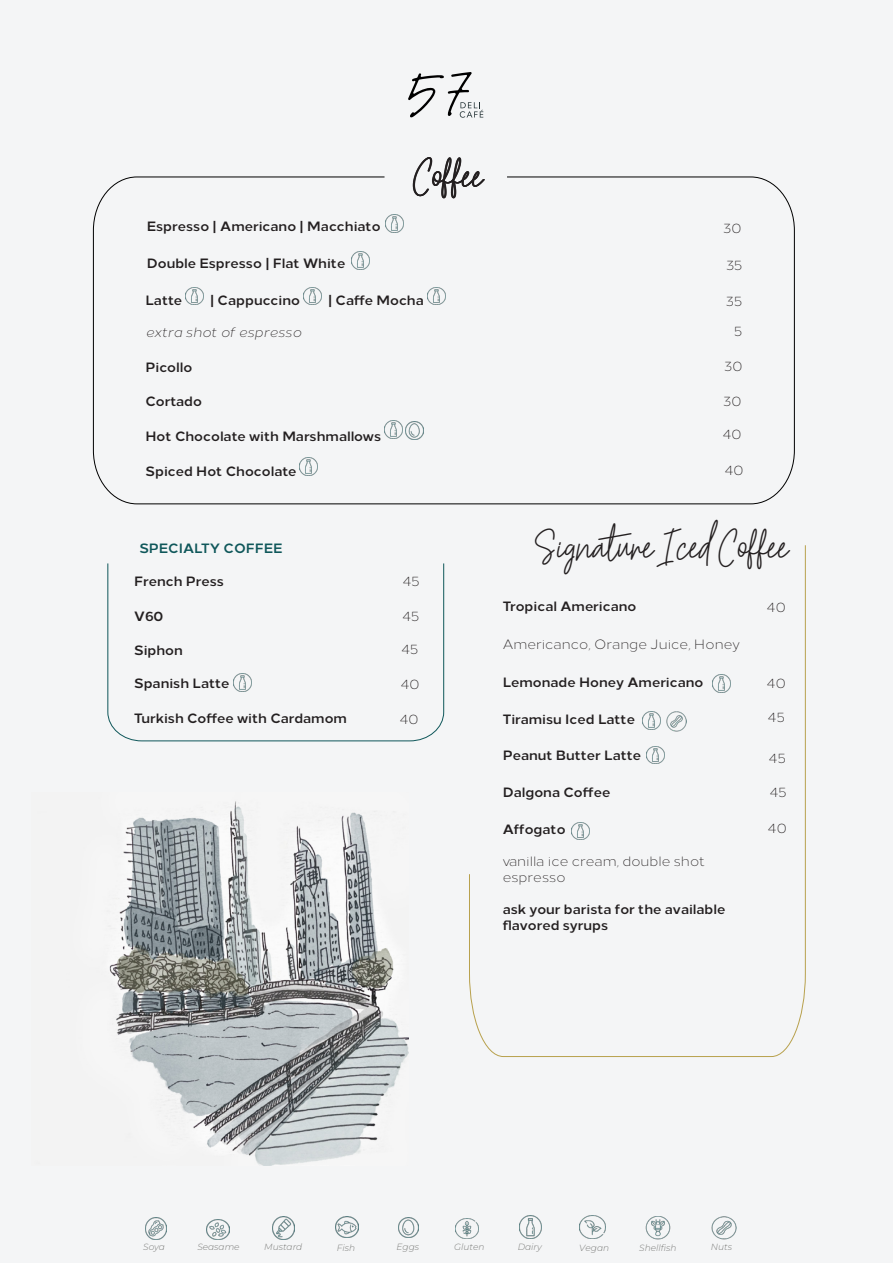
<style>
.page{position:relative;width:893px;height:1263px;background:#f4f5f6}
.page>*{position:absolute;margin:0;border:0;box-sizing:border-box;transform-origin:0 0}
.t1{font:45px "Hesterica";color:#231f20}
.t2{font:700 13.5px/15.8px "Loew";color:#231f20}
.t3{font:300 13.5px/15.6px "Loew";color:#231f20}
.t4{font:italic 300 13.5px "Loew";color:#231f20}
.t5{font:700 13.5px "Loew";color:#0f575a}
.t6{font:italic 300 9px "Montserrat";color:#7d7e7c}
</style>
<div class="page">
<svg style="left:408px;top:72px;width:75px;height:46px"></svg>
<svg style="left:93px;top:177px;width:702px;height:327px"></svg>
<svg style="left:107px;top:563px;width:337px;height:178px"></svg>
<svg style="left:469px;top:545px;width:337px;height:512px"></svg>
<img style="left:109px;top:801px;width:299px;height:364px">
<img style="left:406px;top:421px;width:18px;height:18px">
<img style="left:455px;top:1218px;width:23px;height:20px">
<img style="left:520px;top:1216px;width:22px;height:22px">
<img style="left:580px;top:1216px;width:25px;height:22px">
<img style="left:645px;top:1217px;width:25px;height:22px">
<img style="left:712px;top:1217px;width:24px;height:22px">
<img style="left:398px;top:1217px;width:21px;height:21px">
<img style="left:335px;top:1217px;width:23px;height:21px">
<img style="left:272px;top:1217px;width:23px;height:22px">
<img style="left:207px;top:1220px;width:23px;height:19px">
<img style="left:146px;top:1218px;width:21px;height:21px">
<h1 class="t1" style="left:415px;top:139px;width:70px">Coffee</h1>
<p class="t2" style="left:147px;top:218px;width:235px">Espresso | Americano | Macchiato</p>
<p class="t2" style="left:147px;top:254px;width:200px">Double Espresso | Flat White</p>
<p class="t2" style="left:146px;top:291px;width:38px">Latte</p>
<p class="t2" style="left:210px;top:291px;width:92px">| Cappuccino</p>
<p class="t2" style="left:328px;top:291px;width:97px">| Caffe Mocha</p>
<p class="t4" style="left:146px;top:322px;width:157px">extra shot of espresso</p>
<p class="t2" style="left:146px;top:358px;width:48px">Picollo</p>
<p class="t2" style="left:146px;top:392px;width:58px">Cortado</p>
<p class="t2" style="left:146px;top:427px;width:237px">Hot Chocolate with Marshmallows</p>
<p class="t2" style="left:146px;top:462px;width:152px">Spiced Hot Chocolate</p>
<p class="t5" style="left:139px;top:537px;width:145px">SPECIALTY COFFEE</p>
<p class="t2" style="left:134px;top:572px;width:91px">French Press</p>
<p class="t2" style="left:134px;top:607px;width:31px">V60</p>
<p class="t2" style="left:134px;top:641px;width:50px">Siphon</p>
<p class="t2" style="left:134px;top:674px;width:97px">Spanish Latte</p>
<p class="t2" style="left:134px;top:709px;width:214px">Turkish Coffee with Cardamom</p>
<p class="t3" style="left:400px;top:710px;width:20px">40</p>
<p class="t3" style="left:403px;top:573px;width:18px">45</p>
<p class="t3" style="left:403px;top:607px;width:18px">45</p>
<p class="t3" style="left:402px;top:641px;width:18px">45</p>
<p class="t3" style="left:401px;top:675px;width:20px">40</p>
<p class="t3" style="left:723px;top:219px;width:20px">30</p>
<p class="t3" style="left:726px;top:257px;width:18px">35</p>
<p class="t3" style="left:726px;top:292px;width:18px">35</p>
<p class="t3" style="left:734px;top:322px;width:10px">5</p>
<p class="t3" style="left:724px;top:357px;width:20px">30</p>
<p class="t3" style="left:723px;top:392px;width:20px">30</p>
<p class="t3" style="left:723px;top:425px;width:20px">40</p>
<p class="t3" style="left:725px;top:461px;width:20px">40</p>
<h1 class="t1" style="left:534px;top:510px;width:257px">Signature Iced Coffee</h1>
<p class="t2" style="left:503px;top:597px;width:135px">Tropical Americano</p>
<p class="t3" style="left:503px;top:635px;width:239px">Americanco, Orange Juice, Honey</p>
<p class="t2" style="left:503px;top:673px;width:202px">Lemonade Honey Americano</p>
<p class="t2" style="left:503px;top:710px;width:134px">Tiramisu Iced Latte</p>
<p class="t2" style="left:503px;top:746px;width:140px">Peanut Butter Latte</p>
<p class="t2" style="left:503px;top:783px;width:109px">Dalgona Coffee</p>
<p class="t2" style="left:503px;top:820px;width:64px">Affogato</p>
<p class="t3" style="left:503px;top:852px;width:204px">vanilla ice cream, double shot espresso</p>
<p class="t2" style="left:503px;top:900px;width:224px">ask your barista for the available flavored syrups</p>
<p class="t3" style="left:767px;top:599px;width:20px">40</p>
<p class="t3" style="left:767px;top:674px;width:20px">40</p>
<p class="t3" style="left:768px;top:709px;width:18px">45</p>
<p class="t3" style="left:769px;top:749px;width:18px">45</p>
<p class="t3" style="left:770px;top:783px;width:18px">45</p>
<p class="t3" style="left:768px;top:819px;width:20px">40</p>
<p class="t6" style="left:143px;top:1241px;width:23px">Soya</p>
<p class="t6" style="left:197px;top:1241px;width:44px">Seasame</p>
<p class="t6" style="left:264px;top:1241px;width:40px">Mustard</p>
<p class="t6" style="left:337px;top:1242px;width:20px">Fish</p>
<p class="t6" style="left:397px;top:1241px;width:24px">Eggs</p>
<p class="t6" style="left:454px;top:1241px;width:32px">Gluten</p>
<p class="t6" style="left:518px;top:1241px;width:26px">Dairy</p>
<p class="t6" style="left:579px;top:1242px;width:31px">Vegan</p>
<p class="t6" style="left:639px;top:1242px;width:39px">Shellfish</p>
<p class="t6" style="left:711px;top:1241px;width:23px">Nuts</p>
</div>
